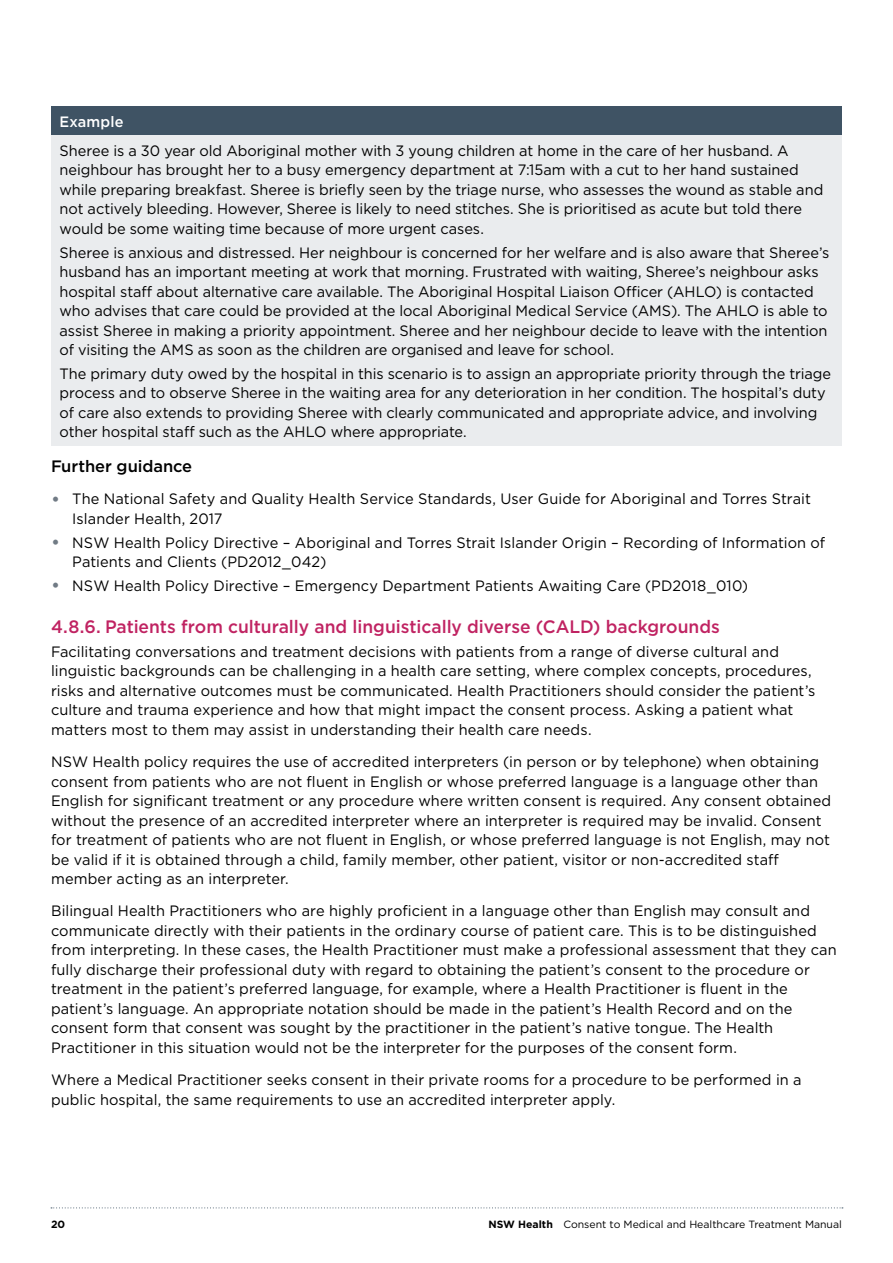
<style>
.page{position:relative;width:893px;height:1263px;background:#fff}
.page>*{position:absolute;margin:0;border:0;box-sizing:border-box;transform-origin:0 0}
.t1{font:500 18px "Gotham";color:#c02362}
.t2{font:500 16.5px "Gotham";letter-spacing:-.005em;color:#000}
.t3{font:15px/19.5px "Gotham";color:#000}
.t4{font:500 15px "Gotham";letter-spacing:.01em;color:#fff}
.t5{font:10.5px "Gotham";color:#000}
.t6{font:700 10.5px "Gotham";color:#000}
.s1{font-size:19.5px;color:#717b85}
.s2{font-weight:700}
</style>
<div class="page">
<svg style="left:51px;top:1207px;width:792px;height:1px"></svg>
<div style="left:51px;top:106px;width:791px;height:29px;background:#3f5364"></div>
<div style="left:51px;top:135px;width:791px;height:311px;background:#eaecee"></div>
<p class="t4" style="left:60px;top:112px;width:66px">Example</p>
<p class="t3" style="left:60px;top:140px;width:765px">Sheree is a 30 year old Aboriginal mother with 3 young children at home in the care of her husband. A neighbour has brought her to a busy emergency department at 7:15am with a cut to her hand sustained while preparing breakfast. Sheree is briefly seen by the triage nurse, who assesses the wound as stable and not actively bleeding. However, Sheree is likely to need stitches. She is prioritised as acute but told there would be some waiting time because of more urgent cases.</p>
<p class="t3" style="left:60px;top:242px;width:771px">Sheree is anxious and distressed. Her neighbour is concerned for her welfare and is also aware that Sheree’s husband has an important meeting at work that morning. Frustrated with waiting, Sheree’s neighbour asks hospital staff about alternative care available. The Aboriginal Hospital Liaison Officer (AHLO) is contacted who advises that care could be provided at the local Aboriginal Medical Service (AMS). The AHLO is able to assist Sheree in making a priority appointment. Sheree and her neighbour decide to leave with the intention of visiting the AMS as soon as the children are organised and leave for school.</p>
<p class="t3" style="left:60px;top:363px;width:773px">The primary duty owed by the hospital in this scenario is to assign an appropriate priority through the triage process and to observe Sheree in the waiting area for any deterioration in her condition. The hospital’s duty of care also extends to providing Sheree with clearly communicated and appropriate advice, and involving other hospital staff such as the AHLO where appropriate.</p>
<p class="t2" style="left:51px;top:455px;width:143px">Further guidance</p>
<p class="t3" style="left:72px;top:489px;width:740px;text-indent:-21px"><span class="s1">•</span> The National Safety and Quality Health Service Standards, User Guide for Aboriginal and Torres Strait<br>Islander Health, 2017</p>
<p class="t3" style="left:72px;top:532px;width:754px;text-indent:-21px"><span class="s1">•</span> NSW Health Policy Directive – Aboriginal and Torres Strait Islander Origin – Recording of Information of<br>Patients and Clients (PD2012_042)</p>
<p class="t3" style="left:51px;top:575px;width:699px"><span class="s1">•</span> NSW Health Policy Directive – Emergency Department Patients Awaiting Care (PD2018_010)</p>
<p class="t1" style="left:51px;top:615px;width:670px">4.8.6. Patients from culturally and linguistically diverse (CALD) backgrounds</p>
<p class="t3" style="left:51px;top:641px;width:766px">Facilitating conversations and treatment decisions with patients from a range of diverse cultural and linguistic backgrounds can be challenging in a health care setting, where complex concepts, procedures, risks and alternative outcomes must be communicated. Health Practitioners should consider the patient’s culture and trauma experience and how that might impact the consent process. Asking a patient what matters most to them may assist in understanding their health care needs.</p>
<p class="t3" style="left:51px;top:752px;width:782px">NSW Health policy requires the use of accredited interpreters (in person or by telephone) when obtaining consent from patients who are not fluent in English or whose preferred language is a language other than English for significant treatment or any procedure where written consent is required. Any consent obtained without the presence of an accredited interpreter where an interpreter is required may be invalid. Consent for treatment of patients who are not fluent in English, or whose preferred language is not English, may not be valid if it is obtained through a child, family member, other patient, visitor or non-accredited staff member acting as an interpreter.</p>
<p class="t3" style="left:51px;top:901px;width:787px">Bilingual Health Practitioners who are highly proficient in a language other than English may consult and communicate directly with their patients in the ordinary course of patient care. This is to be distinguished from interpreting. In these cases, the Health Practitioner must make a professional assessment that they can fully discharge their professional duty with regard to obtaining the patient’s consent to the procedure or treatment in the patient’s preferred language, for example, where a Health Practitioner is fluent in the patient’s language. An appropriate notation should be made in the patient’s Health Record and on the consent form that consent was sought by the practitioner in the patient’s native tongue. The Health Practitioner in this situation would not be the interpreter for the purposes of the consent form.</p>
<p class="t3" style="left:51px;top:1070px;width:752px">Where a Medical Practitioner seeks consent in their private rooms for a procedure to be performed in a public hospital, the same requirements to use an accredited interpreter apply.</p>
<p class="t6" style="left:51px;top:1217px;width:16px">20</p>
<p class="t5" style="left:488px;top:1217px;width:355px"><span class="s2">NSW Health</span> Consent to Medical and Healthcare Treatment Manual</p>
</div>
